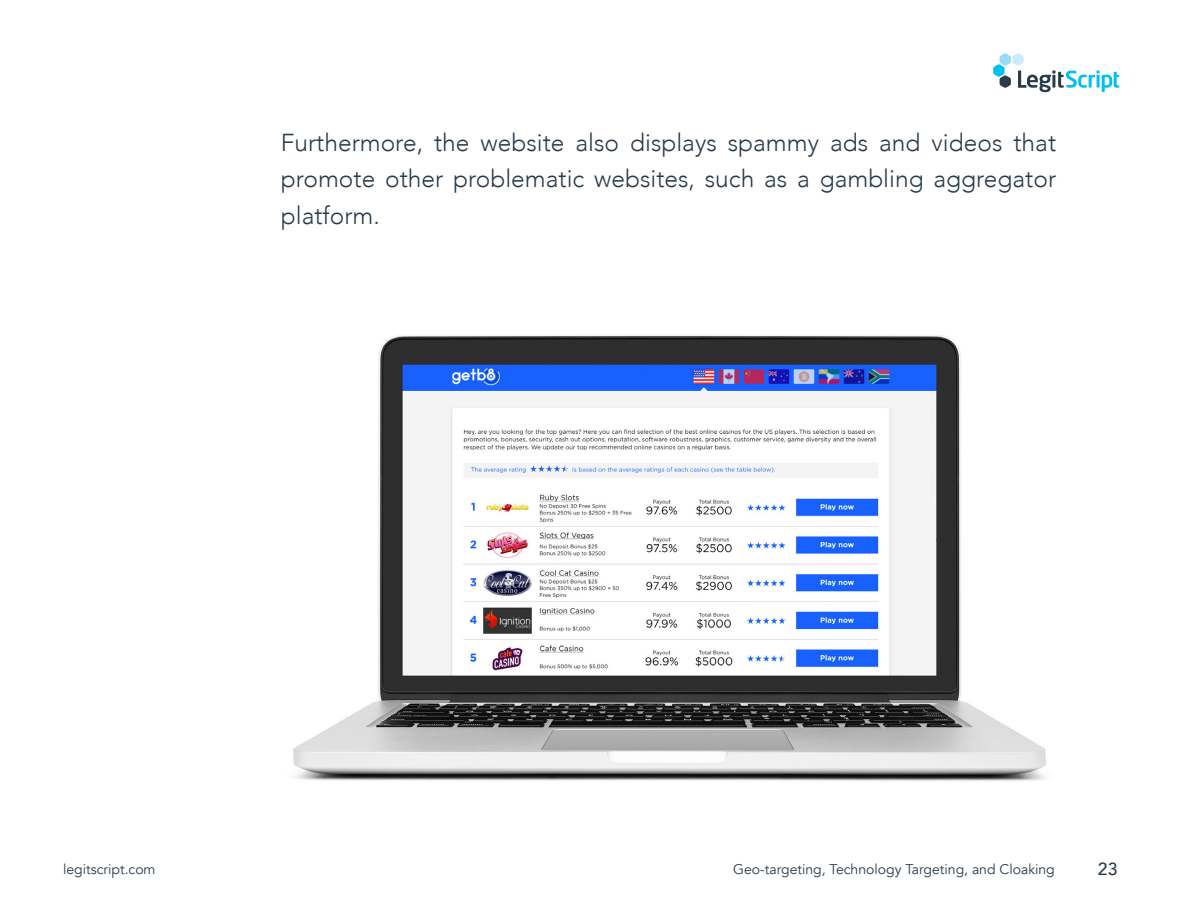
<style>
.page{position:relative;width:1182px;height:914px;background:#fff}
.page>*{position:absolute;margin:0;border:0;box-sizing:border-box;transform-origin:0 0}
.t1{font:300 24.5px/36.8px "Avenir";color:#293b4b;text-align:justify}
.t2{font:500 17.5px "Avenir";color:#293b4b}
.t3{font:14px "Avenir";color:#293b4b}
</style>
<div class="page">
<img style="left:293px;top:335px;width:753px;height:446px">
<svg style="left:993px;top:53px;width:126px;height:39px"></svg>
<p class="t1" style="left:281px;top:124px;width:776px">Furthermore, the website also displays spammy ads and videos that promote other problematic websites, such as a gambling aggregator platform.</p>
<p class="t3" style="left:63px;top:860px;width:94px">legitscript.com</p>
<p class="t3" style="left:733px;top:860px;width:323px">Geo-targeting, Technology Targeting, and Cloaking</p>
<p class="t2" style="left:1097px;top:854px;width:21px">23</p>
</div>
